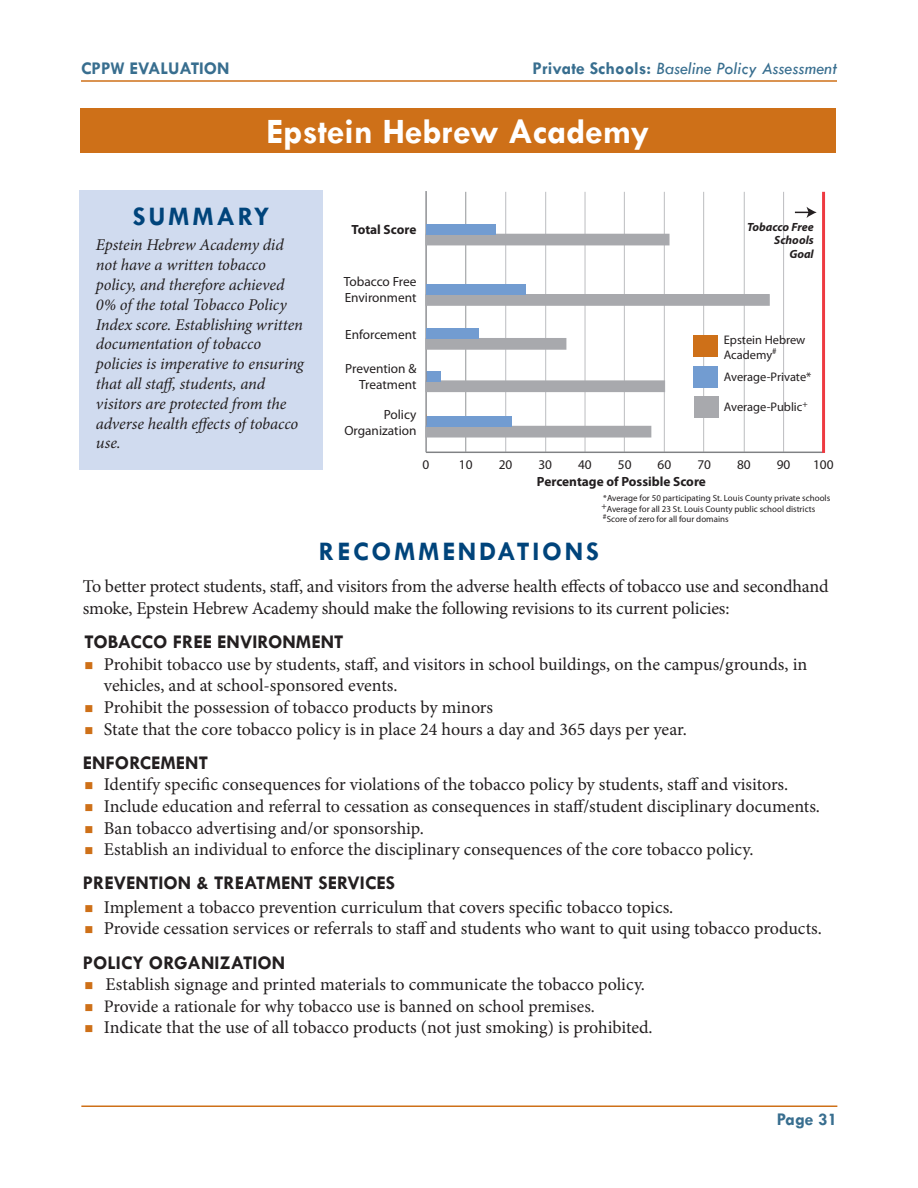
<style>
.page{position:relative;width:918px;height:1188px;background:#fff}
.page>*{position:absolute;margin:0;border:0;box-sizing:border-box;transform-origin:0 0}
.t1{font:700 36px "Tw Cen";color:#fff}
.t2{font:700 27px "Tw Cen";letter-spacing:.1em;color:#00447b}
.t3{font:700 19.5px "Tw Cen";color:#231f20}
.Recommendations_item{font:18px/21.6px "Minion Pro";letter-spacing:-.005em;color:#231f20}
.t4{font:italic 18px "Tw Cen";color:#386e8f}
.t5{font:700 18px "Tw Cen";color:#386e8f}
.Recommendations_item-2{font:17.7px "Minion Pro";color:#231f20}
.Summary_body{font:italic 16.5px/19.8px "Minion Pro";letter-spacing:-.01em;color:#231f20}
.t6{font:13.35px/16px "Myriad Pro";color:#231f20;text-align:right}
.t7{font:700 13.35px "Myriad Pro";color:#231f20}
.t8{font:12.45px/15px "Myriad Pro";color:#231f20}
.t9{font:italic 700 11.85px/13.4px "Myriad Pro";color:#231f20;text-align:right}
.t10{font:9px/10.8px "Myriad Pro";color:#231f20}
.s1{font-weight:700;font-style:normal}
.s2{color:#ce7018}
</style>
<div class="page">
<hr style="left:81px;top:80px;width:756px;height:2px;background:#ce7018">
<hr style="left:81px;top:1106px;width:756px;height:1px;background:#ce7018">
<hr style="left:783px;top:192px;width:1px;height:260px;background:#bcbdc0">
<hr style="left:703px;top:192px;width:1px;height:260px;background:#bcbdc0">
<hr style="left:664px;top:192px;width:1px;height:260px;background:#bcbdc0">
<hr style="left:624px;top:192px;width:1px;height:260px;background:#bcbdc0">
<hr style="left:585px;top:192px;width:1px;height:260px;background:#bcbdc0">
<hr style="left:545px;top:192px;width:1px;height:260px;background:#bcbdc0">
<hr style="left:505px;top:192px;width:1px;height:260px;background:#bcbdc0">
<hr style="left:465px;top:192px;width:1px;height:260px;background:#939598">
<hr style="left:744px;top:192px;width:1px;height:260px;background:#bcbdc0">
<hr style="left:426px;top:452px;width:397px;height:1px;background:#808285">
<hr style="left:425px;top:191px;width:2px;height:261px;background:#939598">
<div style="left:426px;top:234px;width:243px;height:11px;background:#a8a9ad"></div>
<div style="left:426px;top:295px;width:343px;height:10px;background:#a8a9ad"></div>
<div style="left:425px;top:294px;width:345px;height:12px;border:1px solid #a8a9ad"></div>
<div style="left:426px;top:339px;width:140px;height:10px;background:#a8a9ad"></div>
<div style="left:425px;top:338px;width:141px;height:12px;border:1px solid #a8a9ad"></div>
<div style="left:426px;top:427px;width:225px;height:10px;background:#a8a9ad"></div>
<div style="left:425px;top:426px;width:226px;height:12px;border:1px solid #a8a9ad"></div>
<div style="left:426px;top:381px;width:238px;height:10px;background:#a8a9ad"></div>
<div style="left:425px;top:380px;width:240px;height:12px;border:1px solid #a8a9ad"></div>
<div style="left:693px;top:366px;width:25px;height:22px;background:#729cd1"></div>
<div style="left:426px;top:328px;width:52px;height:11px;background:#729cd1"></div>
<div style="left:426px;top:224px;width:70px;height:11px;background:#729cd1"></div>
<div style="left:426px;top:285px;width:99px;height:10px;background:#729cd1"></div>
<div style="left:426px;top:371px;width:15px;height:10px;background:#729cd1"></div>
<div style="left:426px;top:416px;width:86px;height:11px;background:#729cd1"></div>
<div style="left:693px;top:335px;width:25px;height:22px;background:#ce7018"></div>
<svg style="left:795px;top:207px;width:22px;height:11px"></svg>
<hr style="left:822px;top:192px;width:3px;height:261px;background:#ee3a41">
<div style="left:694px;top:396px;width:25px;height:22px;background:#a8a9ad"></div>
<div style="left:80px;top:108px;width:756px;height:45px;background:#ce7018"></div>
<div style="left:80px;top:190px;width:243px;height:280px;background:#d0dbef"></div>
<p class="t5" style="left:81px;top:57px;width:150px">CPPW EVALUATION</p>
<p class="t4" style="left:533px;top:57px;width:306px"><span class="s1">Private Schools:</span> Baseline Policy Assessment</p>
<p class="t1" style="left:266px;top:110px;width:385px">Epstein Hebrew Academy</p>
<p class="t2" style="left:133px;top:200px;width:138px">SUMMARY</p>
<p class="Summary_body" style="left:96px;top:235px;width:209px">Epstein Hebrew Academy did not have a written tobacco policy, and therefore achieved<br>0% of the total Tobacco Policy<br>Index score. Establishing written documentation of tobacco policies is imperative to ensuring that all staff, students, and visitors are protected from the adverse health effects of tobacco use.</p>
<p class="t7" style="left:351px;top:221px;width:67px">Total Score</p>
<p class="t6" style="left:344px;top:273px;width:74px;text-align:left">Tobacco Free<br>Environment</p>
<p class="t6" style="left:345px;top:326px;width:73px">Enforcement</p>
<p class="t6" style="left:345px;top:361px;width:73px">Prevention &amp;<br>Treatment</p>
<p class="t6" style="left:344px;top:406px;width:74px">Policy<br>Organization</p>
<p class="t9" style="left:747px;top:220px;width:68px">Tobacco Free<br>Schools<br>Goal</p>
<p class="t8" style="left:724px;top:332px;width:83px">Epstein Hebrew<br>Academy<sup>#</sup></p>
<p class="t8" style="left:724px;top:369px;width:89px">Average-Private*</p>
<p class="t8" style="left:724px;top:399px;width:85px">Average-Public<sup>+</sup></p>
<p class="t6" style="left:423px;top:456px;width:8px">0</p>
<p class="t6" style="left:459px;top:456px;width:15px">10</p>
<p class="t6" style="left:499px;top:456px;width:15px">20</p>
<p class="t6" style="left:538px;top:456px;width:15px">30</p>
<p class="t6" style="left:578px;top:456px;width:15px">40</p>
<p class="t6" style="left:618px;top:456px;width:15px">50</p>
<p class="t6" style="left:658px;top:456px;width:15px">60</p>
<p class="t6" style="left:697px;top:456px;width:15px">70</p>
<p class="t6" style="left:737px;top:456px;width:15px">80</p>
<p class="t6" style="left:777px;top:456px;width:15px">90</p>
<p class="t6" style="left:813px;top:456px;width:22px">100</p>
<p class="t7" style="left:537px;top:473px;width:171px">Percentage of Possible Score</p>
<p class="t10" style="left:601px;top:492px;width:230px">*Average for 50 participating St. Louis County private schools +Average for all 23 St. Louis County public school districts <sup>#</sup>Score of zero for all four domains</p>
<p class="t2" style="left:319px;top:535px;width:282px">RECOMMENDATIONS</p>
<p class="Recommendations_item" style="left:83px;top:576px;width:747px">To better protect students, staff, and visitors from the adverse health effects of tobacco use and secondhand smoke, Epstein Hebrew Academy should make the following revisions to its current policies:</p>
<p class="t3" style="left:84px;top:630px;width:261px">TOBACCO FREE ENVIRONMENT</p>
<p class="Recommendations_item" style="left:104px;top:653px;width:705px;text-indent:-20px"><span class="s2">■</span> Prohibit tobacco use by students, staff, and visitors in school buildings, on the campus/grounds, in vehicles, and at school-sponsored events.</p>
<p class="Recommendations_item" style="left:84px;top:697px;width:410px"><span class="s2">■</span> Prohibit the possession of tobacco products by minors</p>
<p class="Recommendations_item" style="left:84px;top:718px;width:604px"><span class="s2">■</span> State that the core tobacco policy is in place 24 hours a day and 365 days per year.</p>
<p class="t3" style="left:83px;top:751px;width:127px">ENFORCEMENT</p>
<p class="Recommendations_item" style="left:84px;top:774px;width:705px"><span class="s2">■</span> Identify specific consequences for violations of the tobacco policy by students, staff and visitors.</p>
<p class="Recommendations_item" style="left:84px;top:796px;width:737px"><span class="s2">■</span> Include education and referral to cessation as consequences in staff/student disciplinary documents.</p>
<p class="Recommendations_item" style="left:84px;top:817px;width:341px"><span class="s2">■</span> Ban tobacco advertising and/or sponsorship.</p>
<p class="Recommendations_item" style="left:84px;top:839px;width:671px"><span class="s2">■</span> Establish an individual to enforce the disciplinary consequences of the core tobacco policy.</p>
<p class="t3" style="left:83px;top:872px;width:314px">PREVENTION &amp; TREATMENT SERVICES</p>
<p class="Recommendations_item" style="left:84px;top:896px;width:591px"><span class="s2">■</span> Implement a tobacco prevention curriculum that covers specific tobacco topics.</p>
<p class="Recommendations_item" style="left:84px;top:918px;width:739px"><span class="s2">■</span> Provide cessation services or referrals to staff and students who want to quit using tobacco products.</p>
<p class="t3" style="left:83px;top:951px;width:204px">POLICY ORGANIZATION</p>
<p class="Recommendations_item" style="left:84px;top:974px;width:562px"><span class="s2">■</span> Establish signage and printed materials to communicate the tobacco policy.</p>
<p class="Recommendations_item-2" style="left:84px;top:994px;width:512px"><span class="s2">■</span> Provide a rationale for why tobacco use is banned on school premises.</p>
<p class="Recommendations_item" style="left:84px;top:1017px;width:570px"><span class="s2">■</span> Indicate that the use of all tobacco products (not just smoking) is prohibited.</p>
<p class="t5" style="left:777px;top:1109px;width:62px">Page 31</p>
</div>
